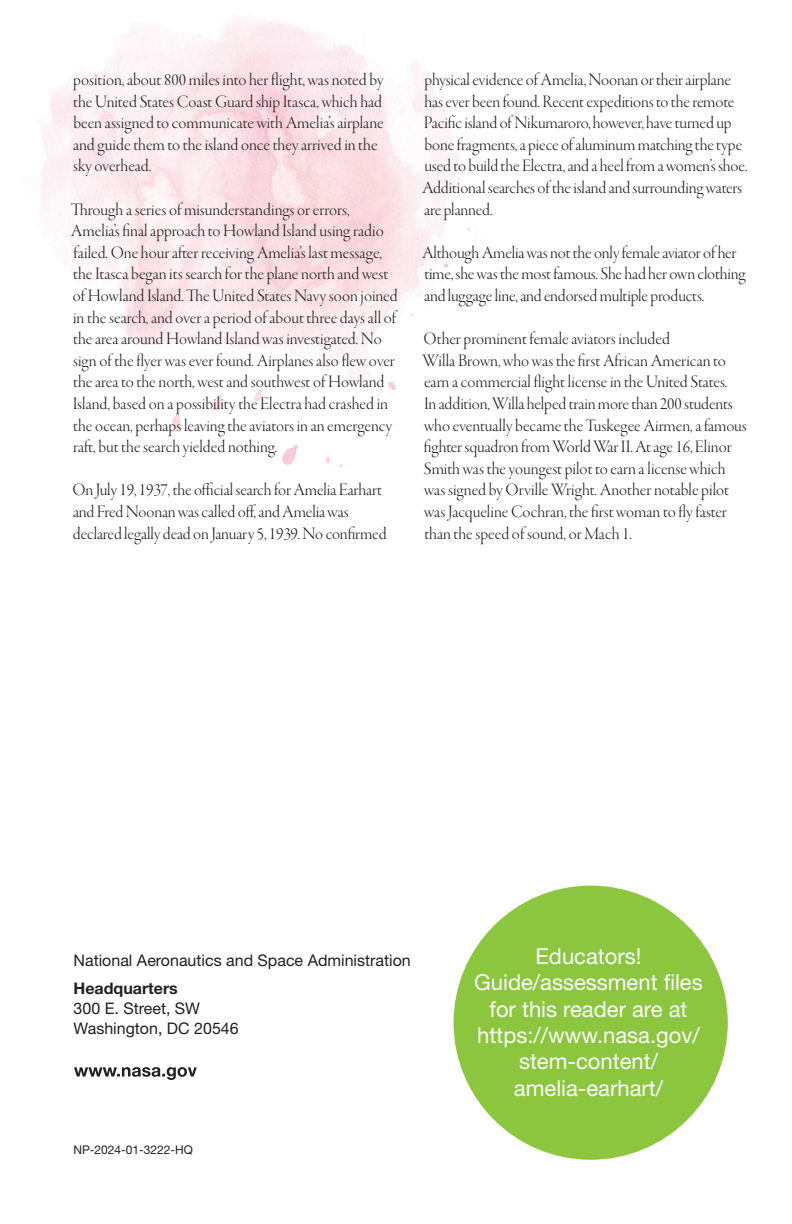
<style>
.page{position:relative;width:792px;height:1224px;background:#fff}
.page>*{position:absolute;margin:0;border:0;box-sizing:border-box;transform-origin:0 0}
.t1{font:22px/26.4px "Helvetica Neue LT Pro";color:#fff;text-align:center}
.t2{font:18px/21.6px "Garamond Premr Pro Lt Disp";color:#231f20}
.t3{font:16px "Helvetica Neue LT Pro";color:#231f20}
.t4{font:700 16px "Helvetica Neue LT Pro";color:#231f20}
.t5{font:12px "Helvetica Neue LT Pro";color:#231f20}
</style>
<div class="page">
<img style="left:40px;top:17px;width:430px;height:450px">
<svg style="left:74px;top:1067px;width:123px;height:13px"></svg>
<div style="left:454px;top:886px;width:274px;height:274px;background:#8bc63e;border-radius:50%"></div>
<p class="t2" style="left:73px;top:69px;width:312px">position, about 800 miles into her flight, was noted by the United States Coast Guard ship Itasca, which had been assigned to communicate with Amelia’s airplane and guide them to the island once they arrived in the sky overhead.</p>
<p class="t2" style="left:71px;top:199px;width:328px">Through a series of misunderstandings or errors, Amelia’s final approach to Howland Island using radio failed. One hour after receiving Amelia’s last message, the Itasca began its search for the plane north and west of Howland Island. The United States Navy soon joined in the search, and over a period of about three days all of the area around Howland Island was investigated. No sign of the flyer was ever found. Airplanes also flew over the area to the north, west and southwest of Howland Island, based on a possibility the Electra had crashed in the ocean, perhaps leaving the aviators in an emergency raft, but the search yielded nothing.</p>
<p class="t2" style="left:72px;top:480px;width:316px">On July 19, 1937, the official search for Amelia Earhart and Fred Noonan was called off, and Amelia was declared legally dead on January 5, 1939. No confirmed</p>
<p class="t2" style="left:422px;top:69px;width:327px">physical evidence of Amelia, Noonan or their airplane has ever been found. Recent expeditions to the remote Pacific island of Nikumaroro, however, have turned up bone fragments, a piece of aluminum matching the type used to build the Electra, and a heel from a women’s shoe.<br>Additional searches of the island and surrounding waters are planned.</p>
<p class="t2" style="left:422px;top:242px;width:325px">Although Amelia was not the only female aviator of her time, she was the most famous. She had her own clothing and luggage line, and endorsed multiple products.</p>
<p class="t2" style="left:423px;top:329px;width:326px">Other prominent female aviators included<br>Willa Brown, who was the first African American to earn a commercial flight license in the United States.<br>In addition, Willa helped train more than 200 students who eventually became the Tuskegee Airmen, a famous fighter squadron from World War II. At age 16, Elinor Smith was the youngest pilot to earn a license which was signed by Orville Wright. Another notable pilot was Jacqueline Cochran, the first woman to fly faster than the speed of sound, or Mach 1.</p>
<p class="t3" style="left:74px;top:951px;width:339px">National Aeronautics and Space Administration</p>
<p class="t4" style="left:74px;top:979px;width:106px">Headquarters</p>
<p class="t3" style="left:74px;top:999px;width:128px">300 E. Street, SW</p>
<p class="t3" style="left:74px;top:1019px;width:167px">Washington, DC 20546</p>
<p class="t5" style="left:73px;top:1143px;width:121px">NP-2024-01-3222-HQ</p>
<p class="t1" style="left:474px;top:942px;width:230px">Educators!<br>Guide/assessment files for this reader are at https://www.nasa.gov/ stem-content/ amelia-earhart/</p>
</div>
